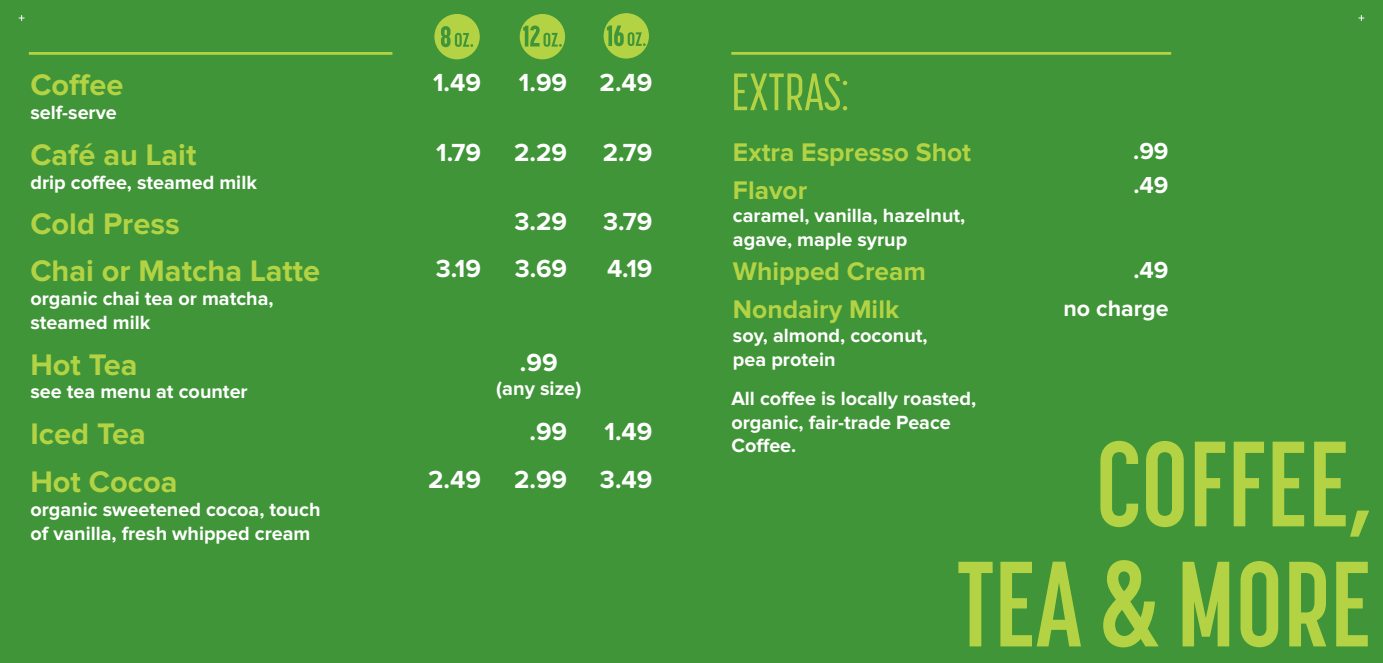
<style>
.page{position:relative;width:1383px;height:663px;background:#fff}
.page>*{position:absolute;margin:0;border:0;box-sizing:border-box;transform-origin:0 0}
.t1{font:700 30.8px "Proxima Nova";color:#b3d345}
.t2{font:700 26.4px "Proxima Nova";color:#b3d345}
.t3{font:700 25.6px "Proxima Nova";color:#fff}
.t4{font:700 24px "Proxima Nova";color:#fff}
.t5{font:700 23.2px "Proxima Nova";color:#fff}
.t6{font:700 20px "Proxima Nova";color:#fff}
.t7{font:700 19.8px/23.8px "Proxima Nova";color:#fff}
</style>
<div class="page">
<div style="left:0;top:0;width:1382px;height:662px;background:#3f9537"></div>
<svg style="left:603px;top:13px;width:46px;height:46px"></svg>
<svg style="left:434px;top:14px;width:46px;height:45px"></svg>
<svg style="left:520px;top:14px;width:45px;height:45px"></svg>
<hr style="left:29px;top:52px;width:363px;height:3px;background:#b3d345">
<svg style="left:734px;top:73px;width:113px;height:37px"></svg>
<hr style="left:731px;top:52px;width:440px;height:3px;background:#b3d345">
<svg style="left:958px;top:560px;width:409px;height:87px"></svg>
<svg style="left:1100px;top:440px;width:269px;height:96px"></svg>
<svg style="left:1358px;top:15px;width:6px;height:6px"></svg>
<svg style="left:19px;top:15px;width:5px;height:6px"></svg>
<h1 class="t1" style="left:30px;top:71px;width:95px">Coffee</h1>
<p class="t7" style="left:30px;top:101px;width:88px">self-serve</p>
<h1 class="t1" style="left:30px;top:141px;width:167px">Café au Lait</h1>
<p class="t7" style="left:30px;top:171px;width:228px">drip coffee, steamed milk</p>
<p class="t3" style="left:433px;top:71px;width:49px">1.49</p>
<p class="t3" style="left:519px;top:71px;width:50px">1.99</p>
<p class="t3" style="left:599px;top:71px;width:54px">2.49</p>
<p class="t3" style="left:436px;top:141px;width:46px">1.79</p>
<p class="t3" style="left:514px;top:141px;width:54px">2.29</p>
<p class="t3" style="left:603px;top:141px;width:51px">2.79</p>
<h1 class="t1" style="left:30px;top:210px;width:151px">Cold Press</h1>
<p class="t3" style="left:514px;top:210px;width:54px">3.29</p>
<p class="t3" style="left:603px;top:210px;width:51px">3.79</p>
<h1 class="t1" style="left:30px;top:256px;width:291px">Chai or Matcha Latte</h1>
<p class="t7" style="left:30px;top:287px;width:245px">organic chai tea or matcha, steamed milk</p>
<p class="t3" style="left:436px;top:256px;width:47px">3.19</p>
<p class="t3" style="left:515px;top:256px;width:54px">3.69</p>
<p class="t3" style="left:607px;top:256px;width:47px">4.19</p>
<h1 class="t1" style="left:30px;top:350px;width:109px">Hot Tea</h1>
<p class="t7" style="left:30px;top:380px;width:219px">see tea menu at counter</p>
<p class="t3" style="left:520px;top:350px;width:39px">.99</p>
<p class="t6" style="left:496px;top:378px;width:86px">(any size)</p>
<h1 class="t1" style="left:30px;top:419px;width:117px">Iced Tea</h1>
<p class="t3" style="left:529px;top:419px;width:39px">.99</p>
<p class="t3" style="left:604px;top:419px;width:49px">1.49</p>
<h1 class="t1" style="left:30px;top:467px;width:149px">Hot Cocoa</h1>
<p class="t7" style="left:30px;top:498px;width:291px">organic sweetened cocoa, touch of vanilla, fresh whipped cream</p>
<p class="t3" style="left:428px;top:467px;width:54px">2.49</p>
<p class="t3" style="left:514px;top:467px;width:55px">2.99</p>
<p class="t3" style="left:600px;top:467px;width:54px">3.49</p>
<h2 class="t2" style="left:733px;top:140px;width:240px">Extra Espresso Shot</h2>
<p class="t4" style="left:1133px;top:140px;width:37px">.99</p>
<h2 class="t2" style="left:733px;top:178px;width:76px">Flavor</h2>
<p class="t7" style="left:733px;top:205px;width:234px">caramel, vanilla, hazelnut, agave, maple syrup</p>
<p class="t4" style="left:1133px;top:174px;width:37px">.49</p>
<h2 class="t2" style="left:733px;top:259px;width:194px">Whipped Cream</h2>
<p class="t4" style="left:1133px;top:259px;width:37px">.49</p>
<h2 class="t2" style="left:733px;top:297px;width:168px">Nondairy Milk</h2>
<p class="t7" style="left:733px;top:324px;width:196px">soy, almond, coconut, pea protein</p>
<p class="t5" style="left:1063px;top:297px;width:107px">no charge</p>
<p class="t7" style="left:731px;top:387px;width:246px">All coffee is locally roasted, organic, fair-trade Peace<br>Coffee.</p>
</div>
